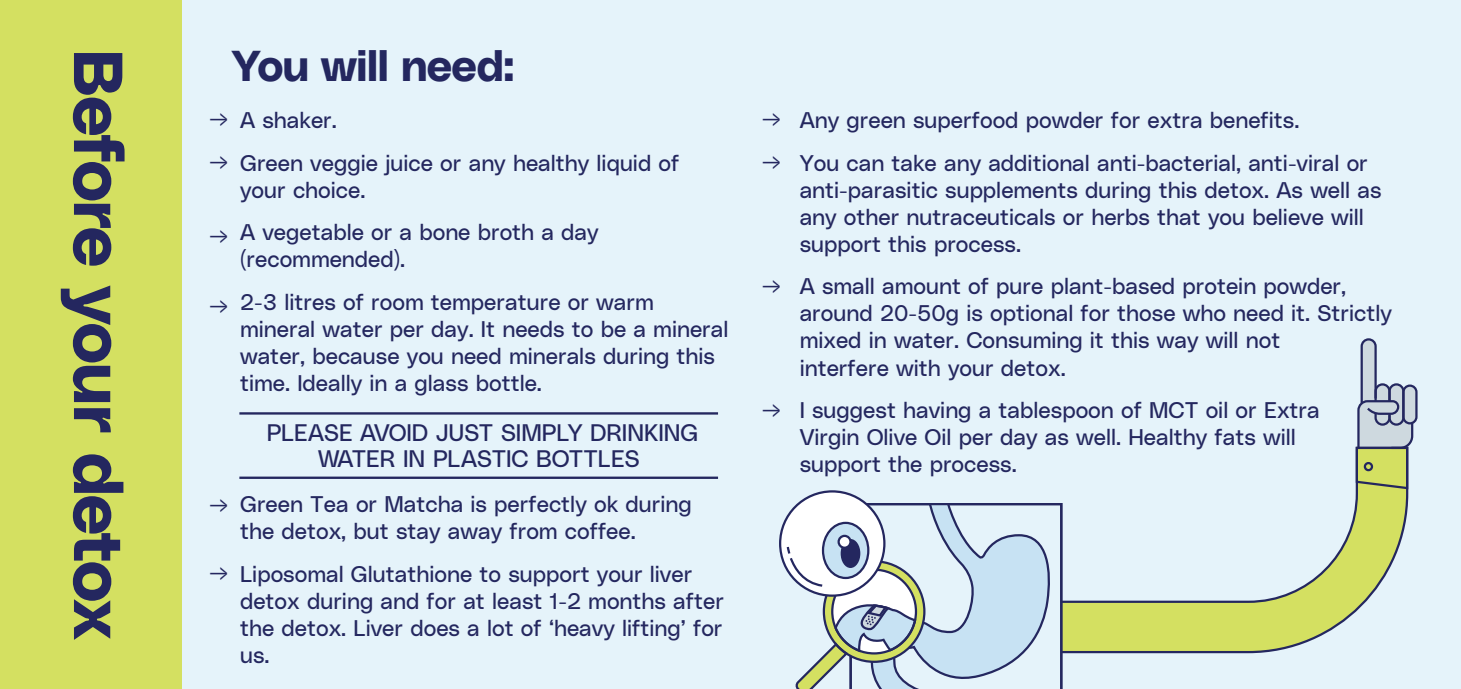
<style>
.page{position:relative;width:1461px;height:689px;background:#e5f3fa}
.page>*{position:absolute;margin:0;border:0;box-sizing:border-box;transform-origin:0 0}
.t1{font:68.62px "Poly Sans Bulky";letter-spacing:-.015em;color:#24275f}
.t2{font:42.98px "Poly Sans Bulky";letter-spacing:-.005em;color:#24275f}
.t3{font:23.85px/43.4px "Poly Sans Neutral";color:#24275f}
.t4{font:22.5px/27px "Poly Sans Neutral";color:#24275f}
</style>
<div class="page">
<div style="left:0;top:0;width:182px;height:689px;background:#d4e061"></div>
<hr style="left:239px;top:412px;width:479px;height:2px;background:#24275f">
<hr style="left:239px;top:476px;width:479px;height:3px;background:#24275f">
<svg style="left:1062px;top:490px;width:347px;height:164px"></svg>
<div style="left:1402px;top:384px;width:15px;height:40px;border:2px solid #24275f;border-radius:7px"></div>
<svg style="left:1355px;top:338px;width:61px;height:152px"></svg>
<svg style="left:780px;top:491px;width:104px;height:104px"></svg>
<svg style="left:785px;top:503px;width:277px;height:186px"></svg>
<h1 class="t1" style="left:151px;top:50px;width:592px;rotate:90deg">Before your detox</h1>
<h2 class="t2" style="left:232px;top:33px;width:283px">You will need:</h2>
<p class="t3" style="left:209px;top:96px;width:21px">→ →</p>
<p class="t3" style="left:209px;top:213px;width:21px">→</p>
<p class="t3" style="left:209px;top:283px;width:21px">→</p>
<p class="t3" style="left:209px;top:482px;width:21px">→</p>
<p class="t3" style="left:209px;top:551px;width:21px">→</p>
<p class="t4" style="left:240px;top:97px;width:441px;line-height:42.8px">A shaker.<br>Green veggie juice or any healthy liquid of</p>
<p class="t4" style="left:240px;top:167px;width:360px;line-height:42.8px">your choice.<br>A vegetable or a bone broth a day</p>
<p class="t4" style="left:240px;top:237px;width:415px;line-height:42.8px">(recommended).<br>2-3 litres of room temperature or warm</p>
<p class="t4" style="left:240px;top:314px;width:490px">mineral water per day. It needs to be a mineral water, because you need minerals during this time. Ideally in a glass bottle.</p>
<p class="t3" style="left:267px;top:419px;width:433px;line-height:25.4px;text-align:center">PLEASE AVOID JUST SIMPLY DRINKING<br>WATER IN PLASTIC BOTTLES</p>
<p class="t4" style="left:240px;top:489px;width:453px">Green Tea or Matcha is perfectly ok during the detox, but stay away from coffee.</p>
<p class="t4" style="left:240px;top:559px;width:485px">Liposomal Glutathione to support your liver detox during and for at least 1-2 months after the detox. Liver does a lot of ‘heavy lifting’ for us.</p>
<p class="t3" style="left:762px;top:96px;width:21px">→ →</p>
<p class="t3" style="left:762px;top:263px;width:21px">→</p>
<p class="t3" style="left:762px;top:387px;width:21px">→</p>
<p class="t4" style="left:799px;top:97px;width:570px;line-height:42.8px">Any green superfood powder for extra benefits.<br>You can take any additional anti-bacterial, anti-viral or</p>
<p class="t4" style="left:799px;top:175px;width:583px">anti-parasitic supplements during this detox. As well as any other nutraceuticals or herbs that you believe will support this process.</p>
<p class="t4" style="left:799px;top:271px;width:594px">A small amount of pure plant-based protein powder, around 20-50g is optional for those who need it. Strictly mixed in water. Consuming it this way will not<br>interfere with your detox.</p>
<p class="t4" style="left:799px;top:395px;width:522px">I suggest having a tablespoon of MCT oil or Extra<br>Virgin Olive Oil per day as well. Healthy fats will support the process.</p>
</div>
